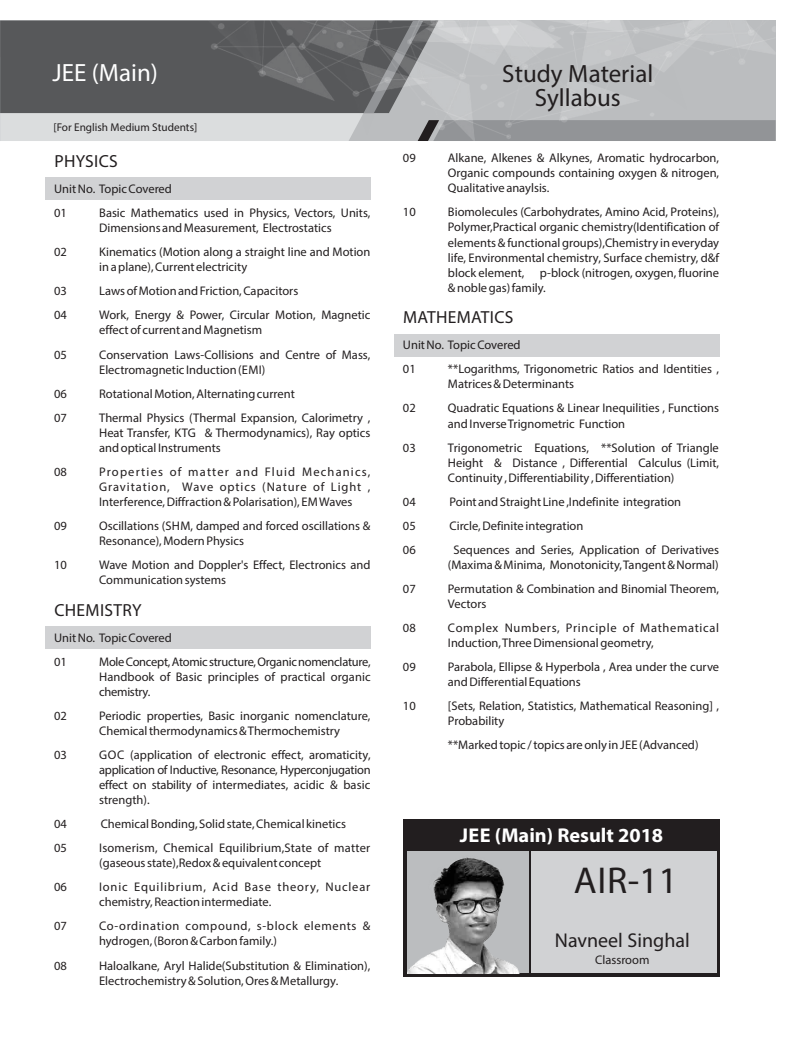
<style>
.page{position:relative;width:810px;height:1053px;background:#fff}
.page>*{position:absolute;margin:0;border:0;box-sizing:border-box;transform-origin:0 0}
.t1{font:37.5px "Myriad Pro";color:#221e1f}
.t2{font:25px/24px "Myriad Pro";color:#221e1f;text-align:center}
.t3{font:25px "Myriad Pro";color:#fff}
.t4{font:700 20px "Myriad Pro";color:#fff}
.t5{font:20px "Myriad Pro";color:#221e1f}
.t6{font:17.5px "Myriad Pro";letter-spacing:.02em;color:#221e1f}
.t7{font:12.5px/15px "Myriad Pro";color:#221e1f}
.t8{font:12.5px/15px "Myriad Pro";letter-spacing:.045em;color:#221e1f}
.t9{font:12.5px/15px "Myriad Pro";letter-spacing:.065em;color:#221e1f}
.t10{font:11.25px "Myriad Pro";color:#221e1f}
</style>
<div class="page">
<div style="left:395px;top:334px;width:325px;height:23px;background:#d1d2d4"></div>
<div style="left:45px;top:626px;width:325px;height:23px;background:#d1d2d4"></div>
<div style="left:45px;top:177px;width:325px;height:22px;background:#d1d2d4"></div>
<div style="left:404px;top:818px;width:316px;height:158px;background:#221e1f"></div>
<div style="left:529px;top:851px;width:187px;height:122px;background:#d1d2d4"></div>
<hr style="left:529px;top:851px;width:2px;height:122px;background:#221e1f">
<div style="left:407px;top:851px;width:122px;height:122px;background:#bbbdbf"></div>
<img style="left:407px;top:857px;width:112px;height:116px">
<svg style="left:0;top:21px;width:776px;height:120px"></svg>
<h2 class="t3" style="left:53px;top:57px;width:107px">JEE (Main)</h2>
<p class="t10" style="left:54px;top:120px;width:145px">[For English Medium Students]</p>
<h3 class="t6" style="left:54px;top:150px;width:65px">PHYSICS</h3>
<p class="t7" style="left:54px;top:177px;width:119px;line-height:24px">Unit No. Topic Covered<br>01</p>
<p class="t7" style="left:99px;top:205px;width:273px">Basic Mathematics used in Physics, Vectors, Units,<br>Dimensions and Measurement, Electrostatics</p>
<p class="t7" style="left:54px;top:244px;width:14px">02</p>
<p class="t7" style="left:99px;top:244px;width:273px">Kinematics (Motion along a straight line and Motion in a plane), Current electricity</p>
<p class="t7" style="left:54px;top:283px;width:14px">03</p>
<p class="t7" style="left:99px;top:283px;width:201px">Laws of Motion and Friction, Capacitors</p>
<p class="t7" style="left:54px;top:307px;width:14px">04</p>
<p class="t7" style="left:99px;top:307px;width:273px">Work, Energy &amp; Power, Circular Motion, Magnetic effect of current and Magnetism</p>
<p class="t7" style="left:54px;top:346px;width:14px">05</p>
<p class="t7" style="left:99px;top:346px;width:273px">Conservation Laws-Collisions and Centre of Mass,<br>Electromagnetic Induction (EMI)</p>
<p class="t7" style="left:54px;top:385px;width:14px">06</p>
<p class="t7" style="left:99px;top:385px;width:197px">Rotational Motion, Alternating current</p>
<p class="t7" style="left:54px;top:410px;width:14px">07</p>
<p class="t7" style="left:99px;top:410px;width:273px;text-align:justify">Thermal Physics (Thermal Expansion, Calorimetry , Heat Transfer, KTG &amp; Thermodynamics), Ray optics and optical Instruments</p>
<p class="t7" style="left:54px;top:464px;width:14px">08</p>
<p class="t7" style="left:99px;top:464px;width:273px;text-align:justify">Properties of matter and Fluid Mechanics, Gravitation, Wave optics (Nature of Light , Interference, Diffraction &amp; Polarisation), EM Waves</p>
<p class="t7" style="left:54px;top:518px;width:14px">09</p>
<p class="t7" style="left:99px;top:518px;width:273px">Oscillations (SHM, damped and forced oscillations &amp;<br>Resonance), Modern Physics</p>
<p class="t7" style="left:54px;top:557px;width:14px">10</p>
<p class="t7" style="left:99px;top:557px;width:273px">Wave Motion and Doppler's Effect, Electronics and<br>Communication systems</p>
<h3 class="t6" style="left:54px;top:599px;width:89px">CHEMISTRY</h3>
<p class="t7" style="left:54px;top:625px;width:119px;line-height:24px">Unit No. Topic Covered<br>01</p>
<p class="t7" style="left:99px;top:654px;width:273px;text-align:justify">Mole Concept, Atomic structure, Organic nomenclature, Handbook of Basic principles of practical organic chemistry.</p>
<p class="t7" style="left:54px;top:708px;width:14px">02</p>
<p class="t7" style="left:99px;top:708px;width:273px">Periodic properties, Basic inorganic nomenclature,<br>Chemical thermodynamics &amp; Thermochemistry</p>
<p class="t7" style="left:54px;top:747px;width:14px">03</p>
<p class="t7" style="left:99px;top:747px;width:273px;text-align:justify">GOC (application of electronic effect, aromaticity, application of Inductive, Resonance, Hyperconjugation effect on stability of intermediates, acidic &amp; basic strength).</p>
<p class="t7" style="left:54px;top:816px;width:14px">04</p>
<p class="t7" style="left:101px;top:816px;width:247px">Chemical Bonding, Solid state, Chemical kinetics</p>
<p class="t7" style="left:54px;top:840px;width:14px">05</p>
<p class="t7" style="left:99px;top:840px;width:273px">Isomerism, Chemical Equilibrium,State of matter (gaseous state),Redox &amp; equivalent concept</p>
<p class="t7" style="left:54px;top:879px;width:14px">06</p>
<p class="t9" style="left:99px;top:879px;width:273px">Ionic Equilibrium, Acid Base theory, Nuclear chemistry, Reaction intermediate.</p>
<p class="t7" style="left:54px;top:918px;width:14px">07</p>
<p class="t8" style="left:99px;top:918px;width:273px">Co-ordination compound, s-block elements &amp; hydrogen, (Boron &amp; Carbon family.)</p>
<p class="t7" style="left:54px;top:957px;width:14px">08</p>
<p class="t7" style="left:99px;top:957px;width:273px">Haloalkane, Aryl Halide(Substitution &amp; Elimination),<br>Electrochemistry &amp; Solution, Ores &amp; Metallurgy.</p>
<h2 class="t2" style="left:502px;top:61px;width:153px">Study Material<br>Syllabus</h2>
<p class="t7" style="left:403px;top:150px;width:14px">09</p>
<p class="t7" style="left:448px;top:150px;width:273px;text-align:justify">Alkane, Alkenes &amp; Alkynes, Aromatic hydrocarbon, Organic compounds containing oxygen &amp; nitrogen, Qualitative anaylsis.</p>
<p class="t7" style="left:403px;top:204px;width:14px">10</p>
<p class="t7" style="left:448px;top:204px;width:273px;text-align:justify">Biomolecules (Carbohydrates, Amino Acid, Proteins), Polymer,Practical organic chemistry(Identification of elements &amp; functional groups),Chemistry in everyday life, Environmental chemistry, Surface chemistry, d&amp;f block element, p-block (nitrogen, oxygen, fluorine &amp; noble gas) family.</p>
<h3 class="t6" style="left:403px;top:306px;width:112px">MATHEMATICS</h3>
<p class="t7" style="left:403px;top:333px;width:119px;line-height:24px">Unit No. Topic Covered<br>01</p>
<p class="t7" style="left:448px;top:361px;width:273px">**Logarithms, Trigonometric Ratios and Identities ,<br>Matrices &amp; Determinants</p>
<p class="t7" style="left:403px;top:400px;width:14px">02</p>
<p class="t7" style="left:448px;top:400px;width:273px">Quadratic Equations &amp; Linear Inequilities , Functions and Inverse Trignometric Function</p>
<p class="t7" style="left:403px;top:439px;width:14px">03</p>
<p class="t7" style="left:448px;top:439px;width:273px;text-align:justify">Trigonometric Equations, **Solution of Triangle Height &amp; Distance , Differential Calculus (Limit, Continuity , Differentiability , Differentiation)</p>
<p class="t7" style="left:403px;top:494px;width:14px">04</p>
<p class="t7" style="left:450px;top:494px;width:233px">Point and Straight Line ,Indefinite integration</p>
<p class="t7" style="left:403px;top:518px;width:14px">05</p>
<p class="t7" style="left:450px;top:518px;width:135px">Circle, Definite integration</p>
<p class="t7" style="left:403px;top:542px;width:14px">06</p>
<p class="t7" style="left:448px;top:542px;width:273px;text-align:center">Sequences and Series, Application of Derivatives (Maxima &amp; Minima, Monotonicity, Tangent &amp; Normal)</p>
<p class="t7" style="left:403px;top:581px;width:14px">07</p>
<p class="t7" style="left:448px;top:581px;width:273px">Permutation &amp; Combination and Binomial Theorem,<br>Vectors</p>
<p class="t7" style="left:403px;top:620px;width:14px">08</p>
<p class="t8" style="left:448px;top:620px;width:273px">Complex Numbers, Principle of Mathematical<br>Induction, Three Dimensional geometry,</p>
<p class="t7" style="left:403px;top:659px;width:14px">09</p>
<p class="t7" style="left:448px;top:659px;width:273px">Parabola, Ellipse &amp; Hyperbola , Area under the curve and Differential Equations</p>
<p class="t7" style="left:403px;top:698px;width:14px">10</p>
<p class="t7" style="left:448px;top:698px;width:273px">[Sets, Relation, Statistics, Mathematical Reasoning] ,<br>Probability</p>
<p class="t7" style="left:448px;top:737px;width:252px">**Marked topic / topics are only in JEE (Advanced)</p>
<h3 class="t4" style="left:460px;top:822px;width:205px">JEE (Main) Result 2018</h3>
<h1 class="t1" style="left:574px;top:857px;width:105px">AIR-11</h1>
<h3 class="t5" style="left:555px;top:928px;width:137px">Navneel Singhal</h3>
<p class="t7" style="left:595px;top:952px;width:56px">Classroom</p>
</div>
